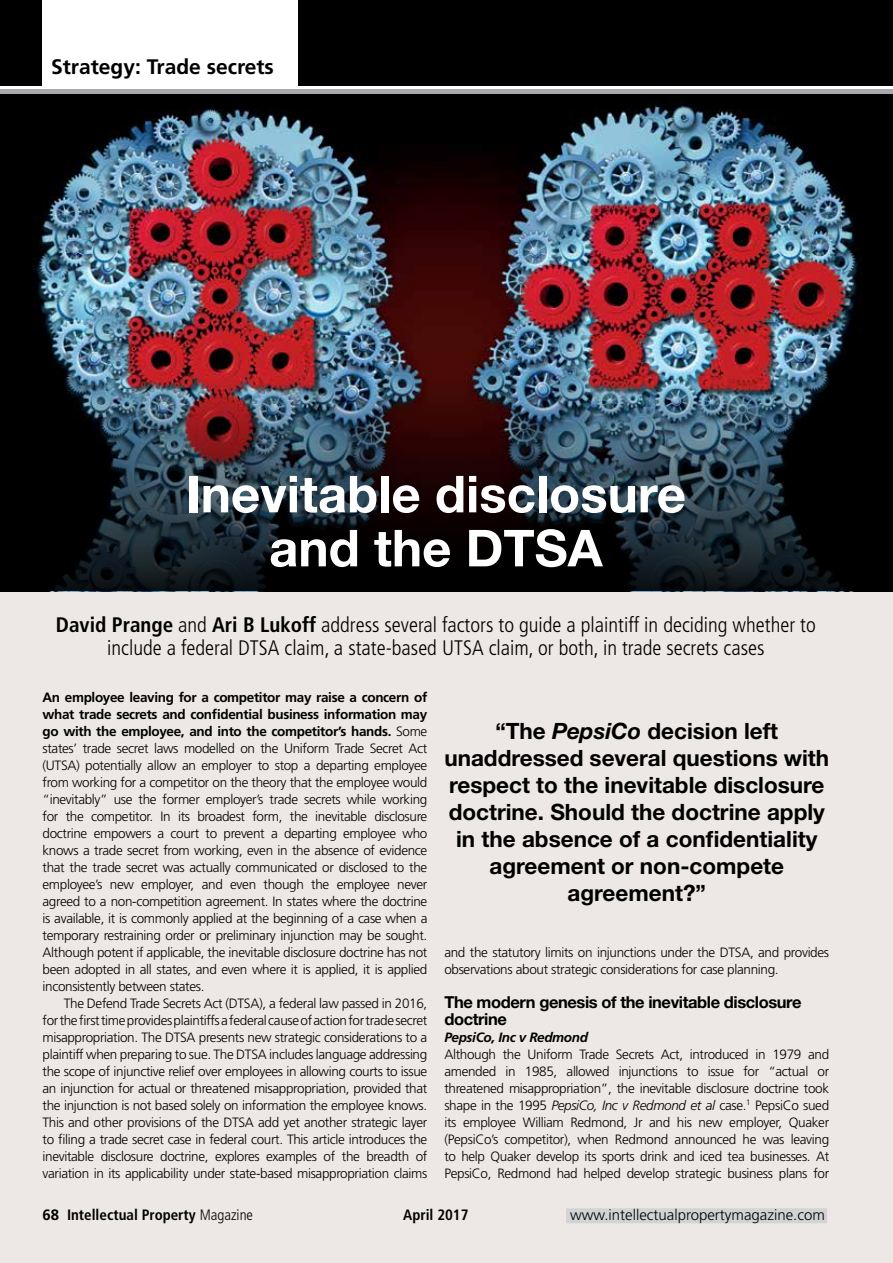
<style>
.page{position:relative;width:893px;height:1263px;background:#fff}
.page>*{position:absolute;margin:0;border:0;box-sizing:border-box;transform-origin:0 0}
.t1{font:700 51px/54px "Helvetica Neue LT Std";color:#fff;text-align:center}
.t2{font:700 22.5px/27px "Helvetica Neue LT Std";color:#000;text-align:center}
.t3{font:300 condensed 21px/22.5px "Frutiger LT Std";color:#000;text-align:center}
.t4{font:700 21px "Frutiger LT Std";color:#000}
.t5{font:700 16.5px/17px "Helvetica Neue LT Std";letter-spacing:-.025em;color:#000}
.t6{font:700 condensed 15px "Frutiger LT Std";color:#000}
.t7{font:300 15px "Frutiger LT Std";color:#000}
.t8{font:300 13.5px/17px "Frutiger LT Std";letter-spacing:-.025em;color:#000;text-align:justify}
.t9{font:italic 700 13.5px "Frutiger LT Std";letter-spacing:-.025em;color:#000}
.s1{font-weight:700}
.s2{font-style:italic}
.s3{font-stretch:normal}
.s4{font-weight:300}
</style>
<div class="page">
<div style="left:0;top:94px;width:893px;height:1169px;background:#ede8e5"></div>
<img style="left:0;top:94px;width:892px;height:284px">
<img style="left:0;top:378px;width:892px;height:213px">
<div style="left:566px;top:1208px;width:261px;height:15px;background:#d1d3d4"></div>
<div style="left:0;top:0;width:893px;height:85px;background:#000"></div>
<div style="left:43px;top:0;width:255px;height:87px;background:#fff"></div>
<div style="left:0;top:89px;width:893px;height:5px;background:#a7a9ac"></div>
<h3 class="t4" style="left:51px;top:54px;width:224px">Strategy: Trade secrets</h3>
<h1 class="t1" style="left:186px;top:466px;width:502px">Inevitable disclosure and the DTSA</h1>
<h3 class="t3" style="left:56px;top:614px;width:761px"><span class="s1">David Prange</span> and <span class="s1">Ari B Lukoff</span> address several factors to guide a plaintiff in deciding whether to include a federal DTSA claim, a state-based UTSA claim, or both, in trade secrets cases</h3>
<p class="t8" style="left:43px;top:689px;width:386px"><span class="s1">An employee leaving for a competitor may raise a concern of what trade secrets and confidential business information may go with the employee, and into the competitor’s hands.</span> Some states’ trade secret laws modelled on the Uniform Trade Secret Act (UTSA) potentially allow an employer to stop a departing employee from working for a competitor on the theory that the employee would “inevitably” use the former employer’s trade secrets while working for the competitor. In its broadest form, the inevitable disclosure doctrine empowers a court to prevent a departing employee who knows a trade secret from working, even in the absence of evidence that the trade secret was actually communicated or disclosed to the employee’s new employer, and even though the employee never agreed to a non-competition agreement. In states where the doctrine is available, it is commonly applied at the beginning of a case when a temporary restraining order or preliminary injunction may be sought.<br>Although potent if applicable, the inevitable disclosure doctrine has not been adopted in all states, and even where it is applied, it is applied inconsistently between states.</p>
<p class="t8" style="left:43px;top:995px;width:386px;text-indent:21px">The Defend Trade Secrets Act (DTSA), a federal law passed in 2016, for the first time provides plaintiffs a federal cause of action for trade secret misappropriation. The DTSA presents new strategic considerations to a plaintiff when preparing to sue. The DTSA includes language addressing the scope of injunctive relief over employees in allowing courts to issue an injunction for actual or threatened misappropriation, provided that the injunction is not based solely on information the employee knows.<br>This and other provisions of the DTSA add yet another strategic layer to filing a trade secret case in federal court. This article introduces the inevitable disclosure doctrine, explores examples of the breadth of variation in its applicability under state-based misappropriation claims</p>
<h2 class="t2" style="left:444px;top:717px;width:386px">“The <span class="s2">PepsiCo</span> decision left unaddressed several questions with respect to the inevitable disclosure doctrine. Should the doctrine apply in the absence of a confidentiality agreement or non-compete agreement?”</h2>
<p class="t8" style="left:444px;top:944px;width:386px">and the statutory limits on injunctions under the DTSA, and provides observations about strategic considerations for case planning.</p>
<p class="t5" style="left:444px;top:993px;width:359px">The modern genesis of the inevitable disclosure doctrine</p>
<p class="t9" style="left:444px;top:1029px;width:145px">PepsiCo, Inc v Redmond</p>
<p class="t8" style="left:444px;top:1046px;width:386px">Although the Uniform Trade Secrets Act, introduced in 1979 and amended in 1985, allowed injunctions to issue for “actual or threatened misappropriation”, the inevitable disclosure doctrine took shape in the 1995 <span class="s2">PepsiCo, Inc v Redmond et al</span> case.<sup>1</sup> PepsiCo sued its employee William Redmond, Jr and his new employer, Quaker (PepsiCo’s competitor), when Redmond announced he was leaving to help Quaker develop its sports drink and iced tea businesses. At PepsiCo, Redmond had helped develop strategic business plans for</p>
<p class="t6" style="left:43px;top:1206px;width:212px"><span class="s3">68</span> Intellectual Property <span class="s4">Magazine</span></p>
<p class="t6" style="left:403px;top:1206px;width:67px">April 2017</p>
<p class="t7" style="left:570px;top:1206px;width:256px">www.intellectualpropertymagazine.com</p>
</div>
